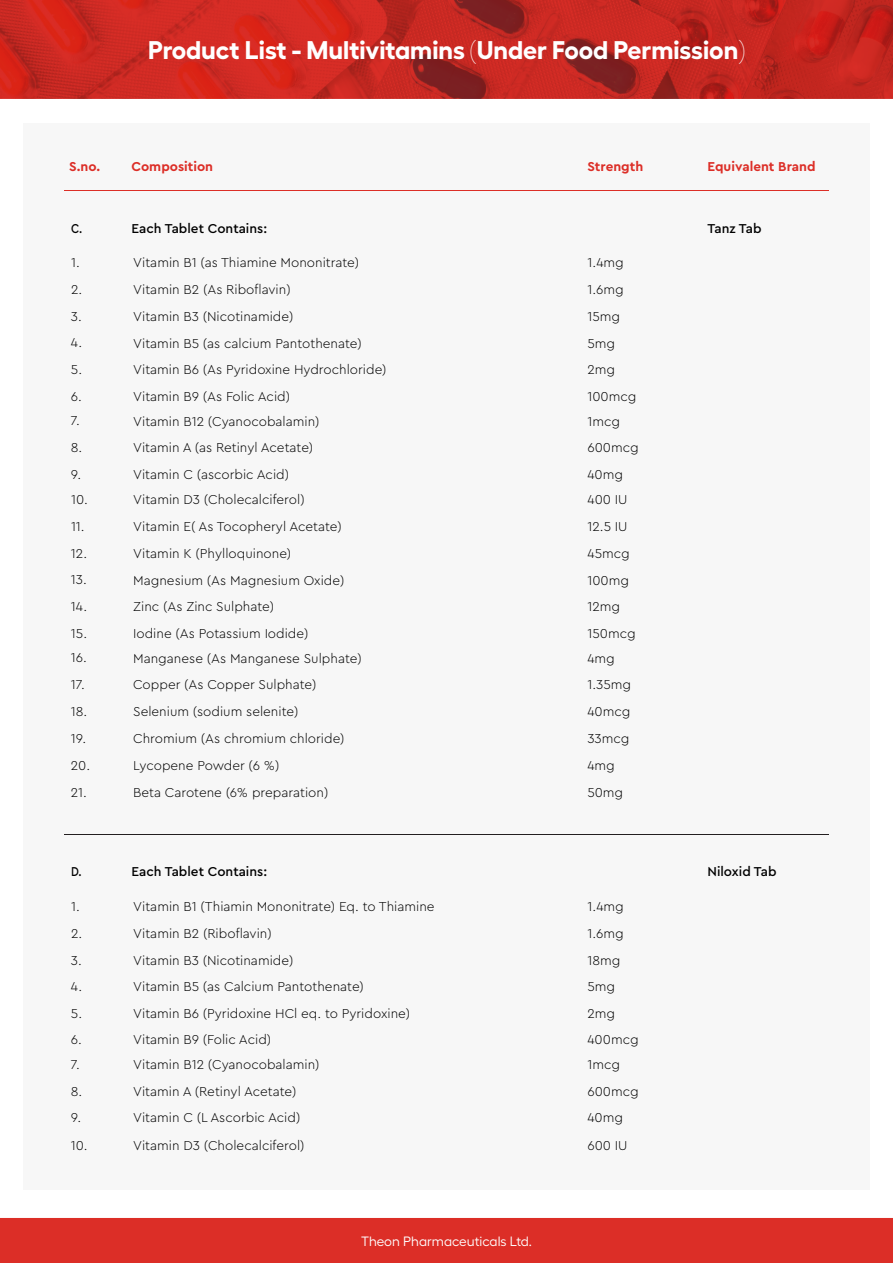
<style>
.page{position:relative;width:893px;height:1263px;background:#fff}
.page>*{position:absolute;margin:0;border:0;box-sizing:border-box;transform-origin:0 0}
.t1{font:700 25.5px "Hellix";color:#fff}
.t2{font:300 13.5px "Cera Pro";color:#000}
.t3{font:500 13.5px "Cera Pro";color:#000}
.t4{font:700 13.5px "Cera Pro";color:#dc2e27}
.t5{font:13.5px "Hellix";color:#fff}
.t6{font:500 13.5px "Cera Pro";color:#000;scale:.84 1}
</style>
<div class="page">
<div style="left:23px;top:123px;width:846px;height:1067px;background:#f7f7f7"></div>
<hr style="left:64px;top:190px;width:764px;height:1px;background:#dc2e27">
<img style="left:0;top:0;width:893px;height:99px">
<div style="left:0;top:1218px;width:893px;height:45px;background:#dc2e27"></div>
<h1 class="t1" style="left:148px;top:29px;width:598px">Product List - Multivitamins (Under Food Permission)</h1>
<p class="t4" style="left:69px;top:158px;width:33px">S.no.</p>
<p class="t4" style="left:131px;top:158px;width:83px">Composition</p>
<p class="t4" style="left:587px;top:158px;width:57px">Strength</p>
<p class="t4" style="left:707px;top:158px;width:110px">Equivalent Brand</p>
<p class="t6" style="left:71px;top:219px;width:15px">C.</p>
<p class="t3" style="left:132px;top:219px;width:137px">Each Tablet Contains:</p>
<p class="t3" style="left:707px;top:219px;width:56px">Tanz Tab</p>
<p class="t2" style="left:71px;top:253px;width:10px">1.</p>
<p class="t2" style="left:133px;top:253px;width:227px">Vitamin B1 (as Thiamine Mononitrate)</p>
<p class="t2" style="left:587px;top:253px;width:38px">1.4mg</p>
<p class="t2" style="left:71px;top:281px;width:13px">2.</p>
<p class="t2" style="left:133px;top:281px;width:159px">Vitamin B2 (As Riboflavin)</p>
<p class="t2" style="left:587px;top:281px;width:38px">1.6mg</p>
<p class="t2" style="left:71px;top:307px;width:12px">3.</p>
<p class="t2" style="left:133px;top:307px;width:162px">Vitamin B3 (Nicotinamide)</p>
<p class="t2" style="left:587px;top:307px;width:34px">15mg</p>
<p class="t2" style="left:71px;top:334px;width:13px">4.</p>
<p class="t2" style="left:133px;top:334px;width:230px">Vitamin B5 (as calcium Pantothenate)</p>
<p class="t2" style="left:587px;top:334px;width:29px">5mg</p>
<p class="t2" style="left:71px;top:361px;width:13px">5.</p>
<p class="t2" style="left:133px;top:361px;width:255px">Vitamin B6 (As Pyridoxine Hydrochloride)</p>
<p class="t2" style="left:587px;top:361px;width:29px">2mg</p>
<p class="t2" style="left:71px;top:387px;width:13px">6.</p>
<p class="t2" style="left:133px;top:387px;width:158px">Vitamin B9 (As Folic Acid)</p>
<p class="t2" style="left:587px;top:387px;width:51px">100mcg</p>
<p class="t2" style="left:71px;top:412px;width:11px">7.</p>
<p class="t2" style="left:133px;top:412px;width:188px">Vitamin B12 (Cyanocobalamin)</p>
<p class="t2" style="left:587px;top:412px;width:34px">1mcg</p>
<p class="t2" style="left:71px;top:439px;width:13px">8.</p>
<p class="t2" style="left:133px;top:439px;width:182px">Vitamin A (as Retinyl Acetate)</p>
<p class="t2" style="left:587px;top:439px;width:53px">600mcg</p>
<p class="t2" style="left:71px;top:465px;width:12px">9.</p>
<p class="t2" style="left:133px;top:465px;width:158px">Vitamin C (ascorbic Acid)</p>
<p class="t2" style="left:587px;top:465px;width:37px">40mg</p>
<p class="t2" style="left:71px;top:490px;width:18px">10.</p>
<p class="t2" style="left:133px;top:490px;width:173px">Vitamin D3 (Cholecalciferol)</p>
<p class="t2" style="left:587px;top:490px;width:41px">400 IU</p>
<p class="t2" style="left:71px;top:518px;width:15px">11.</p>
<p class="t2" style="left:133px;top:518px;width:210px">Vitamin E( As Tocopheryl Acetate)</p>
<p class="t2" style="left:587px;top:518px;width:41px">12.5 IU</p>
<p class="t2" style="left:71px;top:544px;width:18px">12.</p>
<p class="t2" style="left:133px;top:544px;width:160px">Vitamin K (Phylloquinone)</p>
<p class="t2" style="left:587px;top:544px;width:44px">45mcg</p>
<p class="t2" style="left:71px;top:571px;width:17px">13.</p>
<p class="t2" style="left:133px;top:571px;width:213px">Magnesium (As Magnesium Oxide)</p>
<p class="t2" style="left:587px;top:571px;width:43px">100mg</p>
<p class="t2" style="left:71px;top:598px;width:18px">14.</p>
<p class="t2" style="left:133px;top:598px;width:143px">Zinc (As Zinc Sulphate)</p>
<p class="t2" style="left:587px;top:598px;width:34px">12mg</p>
<p class="t2" style="left:71px;top:624px;width:18px">15.</p>
<p class="t2" style="left:133px;top:624px;width:177px">Iodine (As Potassium Iodide)</p>
<p class="t2" style="left:587px;top:624px;width:50px">150mcg</p>
<p class="t2" style="left:71px;top:649px;width:18px">16.</p>
<p class="t2" style="left:133px;top:649px;width:230px">Manganese (As Manganese Sulphate)</p>
<p class="t2" style="left:587px;top:649px;width:29px">4mg</p>
<p class="t2" style="left:71px;top:676px;width:16px">17.</p>
<p class="t2" style="left:133px;top:676px;width:185px">Copper (As Copper Sulphate)</p>
<p class="t2" style="left:587px;top:676px;width:45px">1.35mg</p>
<p class="t2" style="left:71px;top:702px;width:18px">18.</p>
<p class="t2" style="left:133px;top:702px;width:167px">Selenium (sodium selenite)</p>
<p class="t2" style="left:587px;top:702px;width:45px">40mcg</p>
<p class="t2" style="left:71px;top:729px;width:17px">19.</p>
<p class="t2" style="left:133px;top:729px;width:213px">Chromium (As chromium chloride)</p>
<p class="t2" style="left:587px;top:729px;width:44px">33mcg</p>
<p class="t2" style="left:71px;top:756px;width:21px">20.</p>
<p class="t2" style="left:133px;top:756px;width:148px">Lycopene Powder (6 %)</p>
<p class="t2" style="left:587px;top:756px;width:29px">4mg</p>
<p class="t2" style="left:71px;top:783px;width:18px">21.</p>
<p class="t2" style="left:133px;top:783px;width:197px">Beta Carotene (6% preparation)</p>
<p class="t2" style="left:587px;top:783px;width:37px">50mg</p>
<p class="t6" style="left:71px;top:862px;width:14px">D.</p>
<p class="t3" style="left:132px;top:862px;width:137px">Each Tablet Contains:</p>
<p class="t3" style="left:707px;top:862px;width:71px">Niloxid Tab</p>
<p class="t2" style="left:71px;top:897px;width:10px">1.</p>
<p class="t2" style="left:133px;top:897px;width:303px">Vitamin B1 (Thiamin Mononitrate) Eq. to Thiamine</p>
<p class="t2" style="left:587px;top:897px;width:38px">1.4mg</p>
<p class="t2" style="left:71px;top:924px;width:13px">2.</p>
<p class="t2" style="left:133px;top:924px;width:140px">Vitamin B2 (Riboflavin)</p>
<p class="t2" style="left:587px;top:924px;width:38px">1.6mg</p>
<p class="t2" style="left:71px;top:951px;width:12px">3.</p>
<p class="t2" style="left:133px;top:951px;width:162px">Vitamin B3 (Nicotinamide)</p>
<p class="t2" style="left:587px;top:951px;width:35px">18mg</p>
<p class="t2" style="left:71px;top:977px;width:13px">4.</p>
<p class="t2" style="left:133px;top:978px;width:232px">Vitamin B5 (as Calcium Pantothenate)</p>
<p class="t2" style="left:587px;top:978px;width:29px">5mg</p>
<p class="t2" style="left:71px;top:1004px;width:13px">5.</p>
<p class="t2" style="left:133px;top:1004px;width:278px">Vitamin B6 (Pyridoxine HCl eq. to Pyridoxine)</p>
<p class="t2" style="left:587px;top:1004px;width:29px">2mg</p>
<p class="t2" style="left:71px;top:1031px;width:13px">6.</p>
<p class="t2" style="left:133px;top:1031px;width:140px">Vitamin B9 (Folic Acid)</p>
<p class="t2" style="left:587px;top:1031px;width:53px">400mcg</p>
<p class="t2" style="left:71px;top:1055px;width:11px">7.</p>
<p class="t2" style="left:133px;top:1056px;width:188px">Vitamin B12 (Cyanocobalamin)</p>
<p class="t2" style="left:587px;top:1056px;width:34px">1mcg</p>
<p class="t2" style="left:71px;top:1082px;width:13px">8.</p>
<p class="t2" style="left:133px;top:1082px;width:165px">Vitamin A (Retinyl Acetate)</p>
<p class="t2" style="left:587px;top:1082px;width:53px">600mcg</p>
<p class="t2" style="left:71px;top:1109px;width:12px">9.</p>
<p class="t2" style="left:133px;top:1109px;width:169px">Vitamin C (L Ascorbic Acid)</p>
<p class="t2" style="left:587px;top:1109px;width:37px">40mg</p>
<p class="t2" style="left:71px;top:1136px;width:18px">10.</p>
<p class="t2" style="left:133px;top:1136px;width:173px">Vitamin D3 (Cholecalciferol)</p>
<p class="t2" style="left:587px;top:1136px;width:42px">600 IU</p>
<p class="t5" style="left:361px;top:1230px;width:172px">Theon Pharmaceuticals Ltd.</p>
</div>
